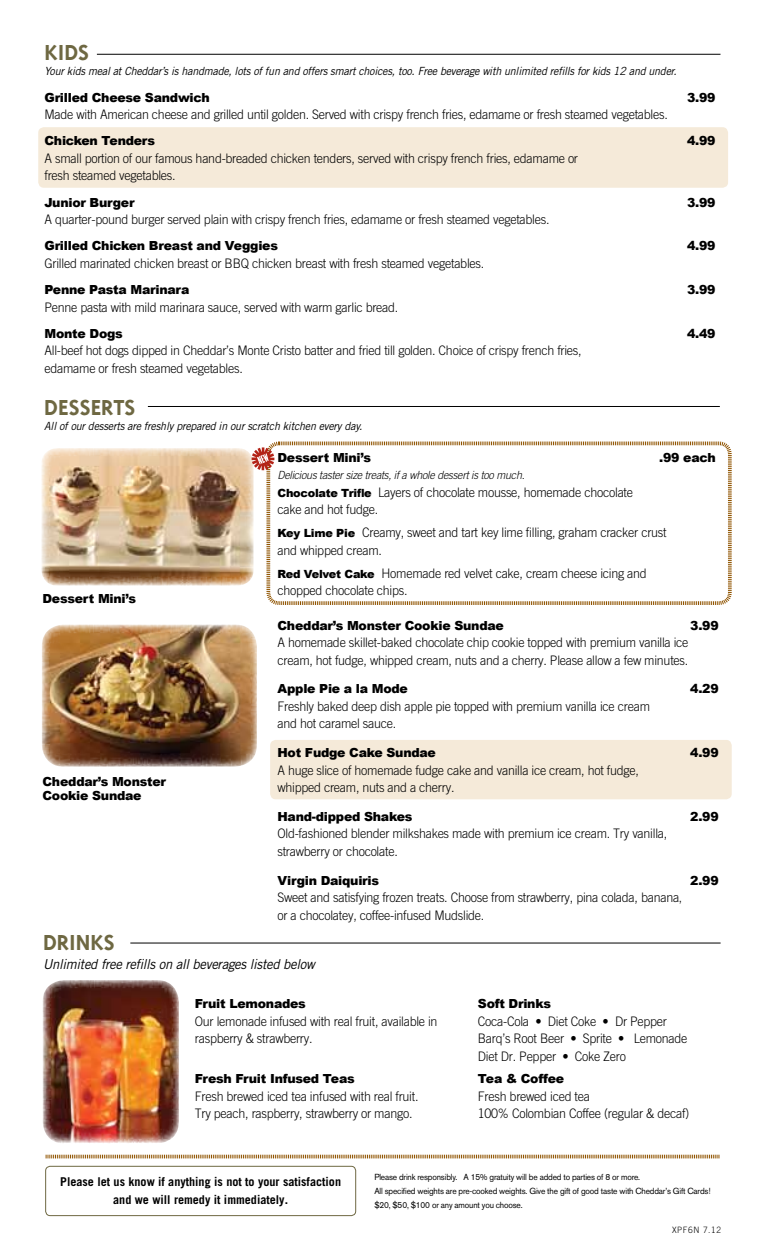
<style>
.page{position:relative;width:765px;height:1260px;background:#fff}
.page>*{position:absolute;margin:0;border:0;box-sizing:border-box;transform-origin:0 0}
.t1{font:700 25px "Triplex";color:#6e6842}
.t2{font:italic 13.75px "Trade Gothic";letter-spacing:-.02em;color:#000;scale:.95 1}
.t3{font:300 13.12px/17.5px "Trade Gothic";letter-spacing:-.02em;color:#000;scale:.95 1}
.t4{font:900 12.5px/13.8px "Arial";letter-spacing:-.02em;color:#000}
.t5{font:700 12.12px/17.8px "Trade Gothic";color:#000;text-align:center}
.t6{font:italic 11.25px "Trade Gothic";letter-spacing:-.02em;color:#000;scale:.95 1}
.t7{font:italic 300 11.25px "Trade Gothic";letter-spacing:-.02em;color:#000;scale:.95 1}
.t8{font:8.75px/13.8px "Akzidenz Grotesk BE";letter-spacing:-.02em;color:#000;scale:.95 1}
.t9{font:300 8.75px "Trade Gothic";letter-spacing:.075em;color:#000;scale:.95 1}
.s1{font-family:"Arial";font-weight:900;font-size:11.25px}
.s2{font-family:"Trade Gothic Cond Eighteen";font-weight:400;font-size:12.5px}
</style>
<div class="page">
<div style="left:38px;top:127px;width:690px;height:61px;background:#f5ead9;border-radius:6px"></div>
<div style="left:45px;top:1166px;width:311px;height:50px;border:1px solid #6e6842;border-radius:5px"></div>
<svg style="left:45px;top:1154px;width:675px;height:5px"></svg>
<hr style="left:97px;top:54px;width:623px;height:1px;background:#000">
<hr style="left:130px;top:943px;width:591px;height:1px;background:#000">
<img style="left:43px;top:980px;width:136px;height:163px">
<div style="left:270px;top:740px;width:462px;height:59px;background:#f5ead9;border-radius:6px"></div>
<svg style="left:266px;top:441px;width:466px;height:164px"></svg>
<img style="left:41px;top:448px;width:213px;height:138px">
<img style="left:42px;top:624px;width:215px;height:143px">
<hr style="left:148px;top:406px;width:572px;height:1px;background:#000">
<svg style="left:248px;top:443px;width:26px;height:27px"></svg>
<h1 class="t1" style="left:45px;top:39px;width:46px">KIDS</h1>
<p class="t6" style="left:45px;top:65px;width:667px">Your kids meal at Cheddar’s is handmade, lots of fun and offers smart choices, too. Free beverage with unlimited refills for kids 12 and under.</p>
<p class="t4" style="left:45px;top:90px;width:167px">Grilled Cheese Sandwich</p>
<p class="t4" style="left:687px;top:90px;width:30px">3.99</p>
<p class="t3" style="left:45px;top:106px;width:658px">Made with American cheese and grilled until golden. Served with crispy french fries, edamame or fresh steamed vegetables.</p>
<p class="t4" style="left:45px;top:134px;width:112px">Chicken Tenders</p>
<p class="t4" style="left:687px;top:134px;width:30px">4.99</p>
<p class="t3" style="left:45px;top:149px;width:563px">A small portion of our famous hand-breaded chicken tenders, served with crispy french fries, edamame or fresh steamed vegetables.</p>
<p class="t4" style="left:45px;top:195px;width:92px">Junior Burger</p>
<p class="t4" style="left:687px;top:195px;width:30px">3.99</p>
<p class="t3" style="left:45px;top:211px;width:533px">A quarter-pound burger served plain with crispy french fries, edamame or fresh steamed vegetables.</p>
<p class="t4" style="left:45px;top:239px;width:235px">Grilled Chicken Breast and Veggies</p>
<p class="t4" style="left:687px;top:239px;width:30px">4.99</p>
<p class="t3" style="left:45px;top:254px;width:464px">Grilled marinated chicken breast or BBQ chicken breast with fresh steamed vegetables.</p>
<p class="t4" style="left:45px;top:282px;width:146px">Penne Pasta Marinara</p>
<p class="t4" style="left:687px;top:282px;width:30px">3.99</p>
<p class="t3" style="left:45px;top:298px;width:374px">Penne pasta with mild marinara sauce, served with warm garlic bread.</p>
<p class="t4" style="left:45px;top:326px;width:80px">Monte Dogs</p>
<p class="t4" style="left:687px;top:326px;width:30px">4.49</p>
<p class="t3" style="left:45px;top:342px;width:567px">All-beef hot dogs dipped in Cheddar’s Monte Cristo batter and fried till golden. Choice of crispy french fries, edamame or fresh steamed vegetables.</p>
<h1 class="t1" style="left:44px;top:393px;width:93px">DESSERTS</h1>
<p class="t6" style="left:44px;top:419px;width:336px">All of our desserts are freshly prepared in our scratch kitchen every day.</p>
<p class="t4" style="left:42px;top:591px;width:95px">Dessert Mini’s</p>
<p class="t4" style="left:42px;top:774px;width:125px">Cheddar’s Monster<br>Cookie Sundae</p>
<p class="t4" style="left:277px;top:450px;width:95px">Dessert Mini’s</p>
<p class="t4" style="left:659px;top:450px;width:58px">.99 each</p>
<p class="t7" style="left:277px;top:468px;width:262px">Delicious taster size treats, if a whole dessert is too much.</p>
<p class="t3" style="left:277px;top:483px;width:376px"><span class="s1">Chocolate Trifle</span> Layers of chocolate mousse, homemade chocolate cake and hot fudge.</p>
<p class="t3" style="left:277px;top:524px;width:411px"><span class="s1">Key Lime Pie</span> Creamy, sweet and tart key lime filling, graham cracker crust and whipped cream.</p>
<p class="t3" style="left:277px;top:564px;width:390px"><span class="s1">Red Velvet Cake</span> Homemade red velvet cake, cream cheese icing and chopped chocolate chips.</p>
<p class="t4" style="left:277px;top:618px;width:228px">Cheddar’s Monster Cookie Sundae</p>
<p class="t4" style="left:690px;top:618px;width:30px">3.99</p>
<p class="t3" style="left:277px;top:634px;width:434px">A homemade skillet-baked chocolate chip cookie topped with premium vanilla ice cream, hot fudge, whipped cream, nuts and a cherry. Please allow a few minutes.</p>
<p class="t4" style="left:277px;top:682px;width:132px">Apple Pie a la Mode</p>
<p class="t4" style="left:690px;top:682px;width:30px">4.29</p>
<p class="t3" style="left:277px;top:697px;width:394px">Freshly baked deep dish apple pie topped with premium vanilla ice cream and hot caramel sauce.</p>
<p class="t4" style="left:277px;top:745px;width:160px">Hot Fudge Cake Sundae</p>
<p class="t4" style="left:690px;top:745px;width:30px">4.99</p>
<p class="t3" style="left:277px;top:761px;width:382px">A huge slice of homemade fudge cake and vanilla ice cream, hot fudge, whipped cream, nuts and a cherry.</p>
<p class="t4" style="left:277px;top:809px;width:136px">Hand-dipped Shakes</p>
<p class="t4" style="left:690px;top:809px;width:30px">2.99</p>
<p class="t3" style="left:277px;top:825px;width:412px">Old-fashioned blender milkshakes made with premium ice cream. Try vanilla, strawberry or chocolate.</p>
<p class="t4" style="left:277px;top:873px;width:103px">Virgin Daiquiris</p>
<p class="t4" style="left:690px;top:873px;width:30px">2.99</p>
<p class="t3" style="left:277px;top:889px;width:427px">Sweet and satisfying frozen treats. Choose from strawberry, pina colada, banana<span class="s2">, </span>or a chocolatey, coffee-infused Mudslide.</p>
<h1 class="t1" style="left:43px;top:929px;width:73px">DRINKS</h1>
<p class="t2" style="left:43px;top:956px;width:288px">Unlimited free refills on all beverages listed below</p>
<p class="t4" style="left:195px;top:997px;width:113px">Fruit Lemonades</p>
<p class="t3" style="left:195px;top:1012px;width:257px">Our lemonade infused with real fruit, available in raspberry &amp; strawberry.</p>
<p class="t4" style="left:195px;top:1072px;width:161px">Fresh Fruit Infused Teas</p>
<p class="t3" style="left:195px;top:1087px;width:237px">Fresh brewed iced tea infused with real fruit.<br>Try peach, raspberry, strawberry or mango.</p>
<p class="t4" style="left:478px;top:997px;width:75px">Soft Drinks</p>
<p class="t3" style="left:478px;top:1012px;width:222px">Coca-Cola • Diet Coke • Dr Pepper<br>Barq’s Root Beer • Sprite • Lemonade<br>Diet Dr. Pepper • Coke Zero</p>
<p class="t4" style="left:478px;top:1072px;width:88px">Tea &amp; Coffee</p>
<p class="t3" style="left:478px;top:1087px;width:224px">Fresh brewed iced tea<br>100% Colombian Coffee (regular &amp; decaf)</p>
<p class="t5" style="left:60px;top:1173px;width:282px">Please let us know if anything is not to your satisfaction and we will remedy it immediately.</p>
<p class="t8" style="left:374px;top:1170px;width:355px">Please drink responsibly. A 15% gratuity will be added to parties of 8 or more.<br>All specified weights are pre-cooked weights. Give the gift of good taste with Cheddar’s Gift Cards! $20, $50, $100 or any amount you choose.</p>
<p class="t9" style="left:672px;top:1224px;width:53px">XPF6N 7.12</p>
</div>
